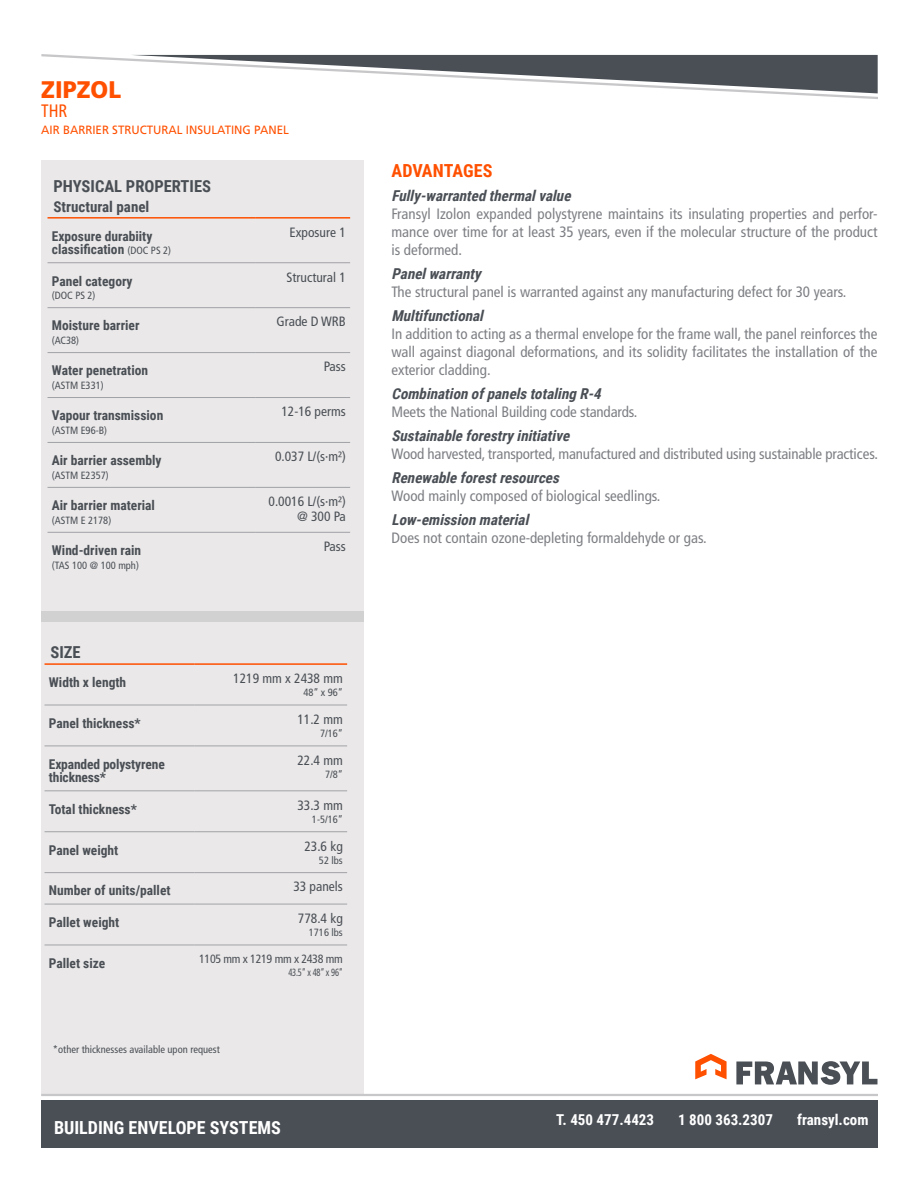
<style>
.page{position:relative;width:918px;height:1188px;background:#fff}
.page>*{position:absolute;margin:0;border:0;box-sizing:border-box;transform-origin:0 0}
.t1{font:900 24px "Frutiger";color:#ff5000;scale:.95 1}
.t2{font:700 18px "Roboto Condensed";color:#fff}
.t3{font:700 18px "Roboto Condensed";letter-spacing:.005em;color:#ff5000}
.t4{font:condensed 18px "Frutiger";color:#ff5000;scale:.95 1}
.t5{font:700 16.5px "Roboto Condensed";color:#4a4f55}
.t6{font:condensed 15px/18px "Frutiger";color:#7d7f84;text-align:justify}
.t7{font:italic 700 15px "Roboto Condensed";color:#4a4f55}
.t8{font:700 15px "Roboto Condensed";color:#fff}
.t9{font:700 15px "Roboto Condensed";color:#4a4f55}
.t10{font:700 13.5px "Roboto Condensed";color:#4a4f55}
.t11{font:condensed 13.5px/15px "Frutiger";color:#4a4f55;text-align:right}
.t12{font:12px "Frutiger";color:#ff5000;scale:.96 1}
.t13{font:condensed 12px "Frutiger";letter-spacing:-.025em;color:#4a4f55}
.t14{font:condensed 10.5px "Frutiger";color:#4a4f55}
.t15{font:condensed 10.5px "Frutiger";color:#4a4f55;scale:.8 1}
.s1{font-family:"Frutiger";font-weight:400;font-stretch:condensed;font-size:10.5px}
</style>
<div class="page">
<div style="left:41px;top:161px;width:323px;height:935px;background:#eae8e9"></div>
<div style="left:41px;top:1100px;width:837px;height:47px;background:#4a4f55"></div>
<hr style="left:41px;top:1094px;width:837px;height:2px;background:#c7c6c8">
<svg style="left:41px;top:54px;width:837px;height:45px"></svg>
<svg style="left:695px;top:1054px;width:32px;height:25px"></svg>
<svg style="left:736px;top:1061px;width:141px;height:24px"></svg>
<div style="left:41px;top:612px;width:323px;height:10px;background:#d2d1d2"></div>
<hr style="left:48px;top:262px;width:207px;height:1px;background:#a1a2a6">
<hr style="left:255px;top:262px;width:95px;height:1px;background:#a1a2a6">
<hr style="left:48px;top:307px;width:207px;height:1px;background:#a1a2a6">
<hr style="left:255px;top:307px;width:95px;height:1px;background:#a1a2a6">
<hr style="left:48px;top:352px;width:207px;height:1px;background:#a1a2a6">
<hr style="left:255px;top:352px;width:95px;height:1px;background:#a1a2a6">
<hr style="left:48px;top:397px;width:207px;height:1px;background:#a1a2a6">
<hr style="left:255px;top:397px;width:95px;height:1px;background:#a1a2a6">
<hr style="left:48px;top:442px;width:207px;height:1px;background:#a1a2a6">
<hr style="left:255px;top:442px;width:95px;height:1px;background:#a1a2a6">
<hr style="left:48px;top:487px;width:207px;height:1px;background:#a1a2a6">
<hr style="left:255px;top:487px;width:95px;height:1px;background:#a1a2a6">
<hr style="left:48px;top:532px;width:207px;height:1px;background:#a1a2a6">
<hr style="left:255px;top:532px;width:95px;height:1px;background:#a1a2a6">
<hr style="left:48px;top:217px;width:207px;height:2px;background:#ff5000">
<hr style="left:255px;top:217px;width:95px;height:2px;background:#ff5000">
<hr style="left:45px;top:705px;width:150px;height:1px;background:#a1a2a6">
<hr style="left:195px;top:705px;width:152px;height:1px;background:#a1a2a6">
<hr style="left:45px;top:746px;width:150px;height:1px;background:#a1a2a6">
<hr style="left:195px;top:746px;width:152px;height:1px;background:#a1a2a6">
<hr style="left:45px;top:790px;width:150px;height:1px;background:#a1a2a6">
<hr style="left:195px;top:790px;width:152px;height:1px;background:#a1a2a6">
<hr style="left:45px;top:831px;width:150px;height:1px;background:#a1a2a6">
<hr style="left:195px;top:831px;width:152px;height:1px;background:#a1a2a6">
<hr style="left:45px;top:872px;width:150px;height:1px;background:#a1a2a6">
<hr style="left:195px;top:872px;width:152px;height:1px;background:#a1a2a6">
<hr style="left:45px;top:904px;width:150px;height:1px;background:#a1a2a6">
<hr style="left:195px;top:904px;width:152px;height:1px;background:#a1a2a6">
<hr style="left:45px;top:945px;width:150px;height:1px;background:#a1a2a6">
<hr style="left:195px;top:945px;width:152px;height:1px;background:#a1a2a6">
<hr style="left:45px;top:663px;width:150px;height:2px;background:#ff5000">
<hr style="left:195px;top:663px;width:152px;height:2px;background:#ff5000">
<p class="t1" style="left:41px;top:75px;width:86px">ZIPZOL</p>
<p class="t4" style="left:41px;top:100px;width:29px">THR</p>
<p class="t12" style="left:41px;top:122px;width:260px">AIR BARRIER STRUCTURAL INSULATING PANEL</p>
<p class="t5" style="left:54px;top:175px;width:159px">PHYSICAL PROPERTIES</p>
<p class="t9" style="left:54px;top:196px;width:97px">Structural panel</p>
<p class="t10" style="left:52px;top:226px;width:102px">Exposure durabiity</p>
<p class="t10" style="left:52px;top:240px;width:121px">classification <span class="s1">(DOC PS 2)</span></p>
<p class="t11" style="left:290px;top:225px;width:58px">Exposure 1</p>
<p class="t10" style="left:52px;top:271px;width:82px">Panel category</p>
<p class="t14" style="left:52px;top:289px;width:45px">(DOC PS 2)</p>
<p class="t11" style="left:287px;top:269px;width:61px">Structural 1</p>
<p class="t10" style="left:52px;top:316px;width:89px">Moisture barrier</p>
<p class="t14" style="left:52px;top:334px;width:29px">(AC38)</p>
<p class="t11" style="left:277px;top:314px;width:71px">Grade D WRB</p>
<p class="t10" style="left:52px;top:361px;width:98px">Water penetration</p>
<p class="t14" style="left:52px;top:379px;width:53px">(ASTM E331)</p>
<p class="t11" style="left:324px;top:359px;width:23px">Pass</p>
<p class="t10" style="left:52px;top:406px;width:113px">Vapour transmission</p>
<p class="t14" style="left:52px;top:424px;width:57px">(ASTM E96-B)</p>
<p class="t11" style="left:281px;top:404px;width:66px">12-16 perms</p>
<p class="t10" style="left:52px;top:451px;width:111px">Air barrier assembly</p>
<p class="t14" style="left:52px;top:469px;width:58px">(ASTM E2357)</p>
<p class="t11" style="left:275px;top:449px;width:72px">0.037 L/(s·m²)</p>
<p class="t10" style="left:52px;top:496px;width:105px">Air barrier material</p>
<p class="t14" style="left:52px;top:514px;width:61px">(ASTM E 2178)</p>
<p class="t11" style="left:269px;top:494px;width:79px">0.0016 L/(s·m²) @ 300 Pa</p>
<p class="t10" style="left:52px;top:541px;width:91px">Wind-driven rain</p>
<p class="t14" style="left:52px;top:559px;width:89px">(TAS 100 @ 100 mph)</p>
<p class="t11" style="left:324px;top:539px;width:23px">Pass</p>
<p class="t5" style="left:51px;top:641px;width:32px">SIZE</p>
<p class="t10" style="left:49px;top:673px;width:79px">Width x length</p>
<p class="t11" style="left:233px;top:671px;width:111px">1219 mm x 2438 mm</p>
<p class="t14" style="left:303px;top:687px;width:41px">48” x 96”</p>
<p class="t10" style="left:49px;top:714px;width:93px">Panel thickness*</p>
<p class="t11" style="left:297px;top:712px;width:47px">11.2 mm</p>
<p class="t14" style="left:320px;top:728px;width:25px">7/16”</p>
<p class="t10" style="left:49px;top:754px;width:117px">Expanded polystyrene</p>
<p class="t10" style="left:49px;top:768px;width:59px">thickness*</p>
<p class="t11" style="left:297px;top:753px;width:47px">22.4 mm</p>
<p class="t14" style="left:325px;top:768px;width:20px">7/8”</p>
<p class="t10" style="left:49px;top:799px;width:90px">Total thickness*</p>
<p class="t11" style="left:297px;top:798px;width:47px">33.3 mm</p>
<p class="t14" style="left:312px;top:813px;width:33px">1-5/16”</p>
<p class="t10" style="left:49px;top:840px;width:71px">Panel weight</p>
<p class="t11" style="left:304px;top:838px;width:40px">23.6 kg</p>
<p class="t14" style="left:319px;top:854px;width:25px">52 lbs</p>
<p class="t10" style="left:49px;top:881px;width:123px">Number of units/pallet</p>
<p class="t11" style="left:293px;top:879px;width:51px">33 panels</p>
<p class="t10" style="left:49px;top:913px;width:72px">Pallet weight</p>
<p class="t11" style="left:298px;top:911px;width:46px">778.4 kg</p>
<p class="t14" style="left:309px;top:927px;width:35px">1716 lbs</p>
<p class="t10" style="left:49px;top:954px;width:58px">Pallet size</p>
<p class="t13" style="left:199px;top:951px;width:145px">1105 mm x 1219 mm x 2438 mm</p>
<p class="t15" style="left:288px;top:966px;width:70px">43.5” x 48” x 96”</p>
<p class="t14" style="left:53px;top:1043px;width:168px">*other thicknesses available upon request</p>
<p class="t2" style="left:54px;top:1115px;width:228px">BUILDING ENVELOPE SYSTEMS</p>
<p class="t3" style="left:392px;top:158px;width:102px">ADVANTAGES</p>
<p class="t7" style="left:392px;top:185px;width:185px">Fully-warrantedthermalvalue</p>
<p class="t6" style="left:392px;top:204px;width:488px">Fransyl Izolon expanded polystyrene maintains its insulating properties and perfor&shy;mance over time for at least 35 years, even if the molecular structure of the product is deformed.</p>
<p class="t7" style="left:392px;top:263px;width:95px">Panelwarranty</p>
<p class="t6" style="left:392px;top:282px;width:457px">The structural panel is warranted against any manufacturing defect for 30 years.</p>
<p class="t7" style="left:392px;top:305px;width:97px">Multifunctional</p>
<p class="t6" style="left:392px;top:324px;width:488px">In addition to acting as a thermal envelope for the frame wall, the panel reinforces the wall against diagonal deformations, and its solidity facilitates the installation of the exterior cladding.</p>
<p class="t7" style="left:392px;top:383px;width:215px">CombinationofpanelstotalingR-4</p>
<p class="t6" style="left:392px;top:402px;width:247px">Meets the National Building code standards.</p>
<p class="t7" style="left:392px;top:425px;width:184px">Sustainableforestryinitiative</p>
<p class="t6" style="left:392px;top:444px;width:488px">Wood harvested, transported, manufactured and distributed using sustainable practices.</p>
<p class="t7" style="left:392px;top:467px;width:173px">Renewableforestresources</p>
<p class="t6" style="left:392px;top:486px;width:271px">Wood mainly composed of biological seedlings.</p>
<p class="t7" style="left:392px;top:509px;width:143px">Low-emissionmaterial</p>
<p class="t6" style="left:392px;top:528px;width:317px">Does not contain ozone-depleting formaldehyde or gas.</p>
<p class="t8" style="left:556px;top:1109px;width:99px">T. 450 477.4423</p>
<p class="t8" style="left:678px;top:1109px;width:96px">1 800 363.2307</p>
<p class="t8" style="left:797px;top:1109px;width:73px">fransyl.com</p>
</div>
